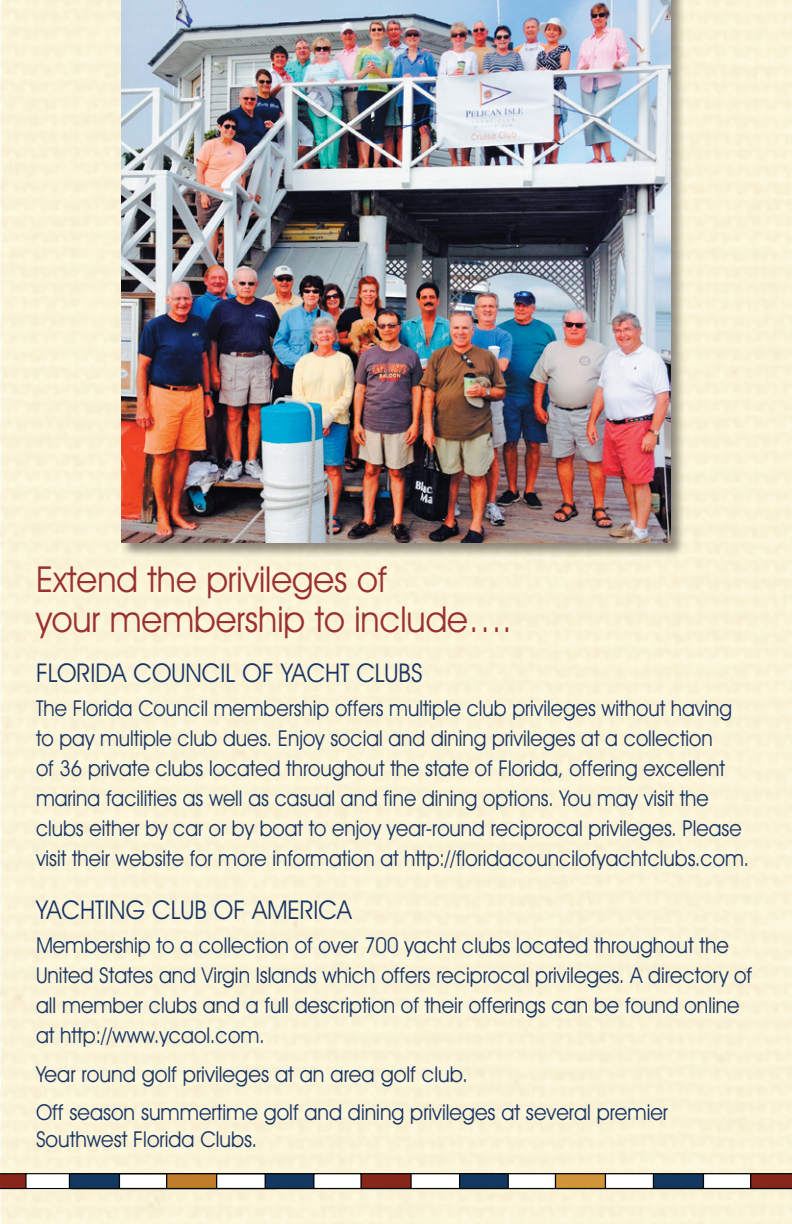
<style>
.page{position:relative;width:792px;height:1224px;background:#fff}
.page>*{position:absolute;margin:0;border:0;box-sizing:border-box;transform-origin:0 0}
.t1{font:36px/40px "Avant Garde IT Cby BT";color:#993132;scale:.95 1}
.t2{font:26px "Avant Garde IT Cby BT";color:#1a3564;scale:.95 1}
.t3{font:22px/30px "Avant Garde IT Cby BT";color:#1a3564;scale:.92 1}
.t4{font:22px/30px "Avant Garde IT Cby BT";color:#1a3564;scale:.93 1}
.t5{font:22px/38.4px "Avant Garde IT Cby BT";color:#1a3564;scale:.95 1}
.t6{font:22px "Avant Garde IT Cby BT";color:#1a3564;scale:.94 1}
</style>
<div class="page">
<img style="left:0;top:0;width:1px;height:1224px">
<svg style="left:120px;top:1174px;width:630px;height:14px"></svg>
<div style="left:0;top:1174px;width:26px;height:15px;background:#87271a"></div>
<svg style="left:25px;top:1174px;width:2px;height:14px"></svg>
<hr style="left:0;top:1173px;width:275px;height:1px;background:#050504">
<hr style="left:0;top:1188px;width:275px;height:1px;background:#050504">
<div style="left:70px;top:1174px;width:49px;height:14px;background:#123862"></div>
<div style="left:265px;top:1174px;width:49px;height:14px;background:#123862"></div>
<div style="left:460px;top:1173px;width:48px;height:16px;background:#123862"></div>
<div style="left:167px;top:1174px;width:49px;height:15px;background:#c17e2a"></div>
<div style="left:361px;top:1174px;width:50px;height:14px;background:#87271a"></div>
<div style="left:555px;top:1174px;width:50px;height:15px;background:#d09439"></div>
<svg style="left:69px;top:1174px;width:1px;height:15px"></svg>
<svg style="left:508px;top:1174px;width:1px;height:14px"></svg>
<svg style="left:216px;top:1174px;width:1px;height:14px"></svg>
<svg style="left:410px;top:1174px;width:2px;height:14px"></svg>
<svg style="left:605px;top:1174px;width:1px;height:14px"></svg>
<svg style="left:459px;top:1174px;width:1px;height:14px"></svg>
<svg style="left:166px;top:1174px;width:1px;height:14px"></svg>
<svg style="left:555px;top:1174px;width:1px;height:14px"></svg>
<div style="left:653px;top:1174px;width:50px;height:15px;background:#123862"></div>
<div style="left:751px;top:1174px;width:41px;height:14px;background:#87271a"></div>
<svg style="left:703px;top:1174px;width:1px;height:14px"></svg>
<svg style="left:653px;top:1174px;width:1px;height:14px"></svg>
<svg style="left:750px;top:1174px;width:1px;height:14px"></svg>
<hr style="left:70px;top:1173px;width:722px;height:1px;background:#050504">
<hr style="left:70px;top:1188px;width:722px;height:1px;background:#050504">
<svg style="left:119px;top:1174px;width:1px;height:14px"></svg>
<svg style="left:313px;top:1174px;width:1px;height:14px"></svg>
<svg style="left:265px;top:1174px;width:1px;height:14px"></svg>
<svg style="left:360px;top:1174px;width:2px;height:14px"></svg>
<div style="left:120px;top:0;width:566px;height:558px;background:#231f20;opacity:.5"></div>
<img style="left:121px;top:0;width:550px;height:543px">
<h1 class="t1" style="left:36px;top:559px;width:502px">Extend the privileges of<br>your membership to include….</h1>
<p class="t2" style="left:36px;top:656px;width:409px">FLORIDA COUNCIL OF YACHT CLUBS</p>
<p class="t3" style="left:36px;top:693px;width:777px">The Florida Council membership offers multiple club privileges without having to pay multiple club dues. Enjoy social and dining privileges at a collection<br>of 36 private clubs located throughout the state of Florida, offering excellent marina facilities as well as casual and fine dining options. You may visit the clubs either by car or by boat to enjoy year-round reciprocal privileges. Please visit their website for more information at http://floridacouncilofyachtclubs.com.</p>
<p class="t2" style="left:36px;top:894px;width:334px">YACHTING CLUB OF AMERICA</p>
<p class="t4" style="left:36px;top:930px;width:772px">Membership to a collection of over 700 yacht clubs located throughout the United States and Virgin Islands which offers reciprocal privileges. A directory of all member clubs and a full description of their offerings can be found online at http://www.ycaol.com.</p>
<p class="t5" style="left:36px;top:1055px;width:667px">Year round golf privileges at an area golf club.<br>Off season summertime golf and dining privileges at several premier</p>
<p class="t6" style="left:36px;top:1125px;width:237px">Southwest Florida Clubs.</p>
</div>
